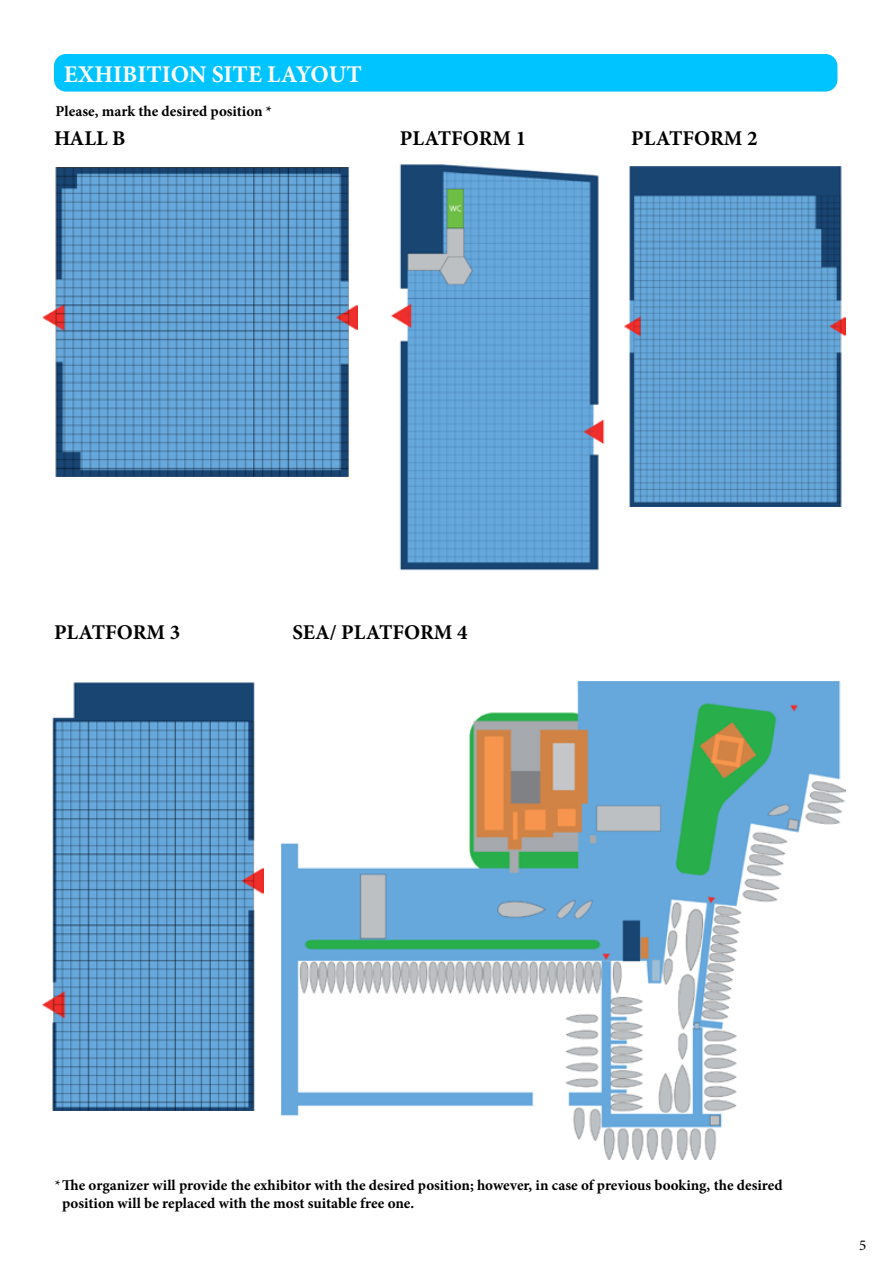
<style>
.page{position:relative;width:893px;height:1263px;background:#fff}
.page>*{position:absolute;margin:0;border:0;box-sizing:border-box;transform-origin:0 0}
.t1{font:700 24px "Minion Pro";color:#fff}
.t2{font:700 21px "Minion Pro";color:#000}
.t3{font:700 15px/18px "Minion Pro";color:#000}
.t4{font:15px "Minion Pro";color:#000}
.s1{font-weight:400}
</style>
<div class="page">
<img style="left:390px;top:164px;width:255px;height:407px">
<div style="left:54px;top:54px;width:783px;height:38px;background:#00c4ff;border-radius:12px"></div>
<img style="left:42px;top:167px;width:315px;height:310px">
<img style="left:624px;top:167px;width:221px;height:339px">
<img style="left:42px;top:683px;width:221px;height:427px">
<img style="left:282px;top:681px;width:563px;height:479px">
<h1 class="t1" style="left:64px;top:58px;width:300px">EXHIBITION SITE LAYOUT</h1>
<p class="t3" style="left:56px;top:102px;width:218px">Please, mark the desired position *</p>
<h2 class="t2" style="left:54px;top:123px;width:73px">HALL B</h2>
<h2 class="t2" style="left:400px;top:123px;width:128px">PLATFORM 1</h2>
<h2 class="t2" style="left:631px;top:123px;width:128px">PLATFORM 2</h2>
<h2 class="t2" style="left:54px;top:618px;width:128px">PLATFORM 3</h2>
<h2 class="t2" style="left:292px;top:618px;width:177px">SEA/ PLATFORM 4</h2>
<p class="t3" style="left:62px;top:1176px;width:722px;text-indent:-8px"><span class="s1">*</span>The organizer will provide the exhibitor with the desired position; however, in case of previous booking, the desired position will be replaced with the most suitable free one.</p>
<p class="t4" style="left:859px;top:1235px;width:9px">5</p>
</div>
